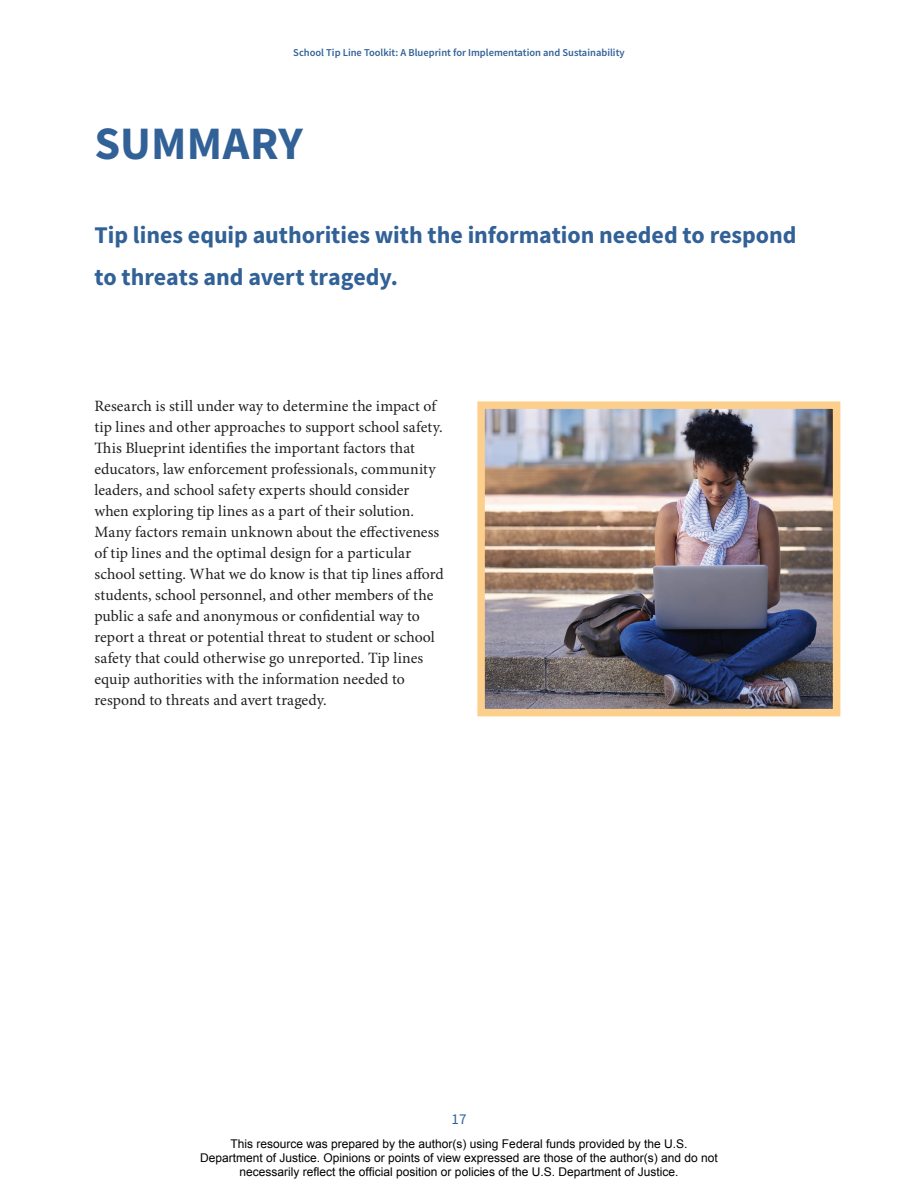
<style>
.page{position:relative;width:918px;height:1188px;background:#fff}
.page>*{position:absolute;margin:0;border:0;box-sizing:border-box;transform-origin:0 0}
.t1{font:700 46.5px "Source Sans Pro";letter-spacing:.005em;color:#316196}
.t2{font:700 24px "Source Sans Pro";color:#316196}
.t3{font:15.75px/21px "Minion Pro";color:#231f20}
.t4{font:15px "Source Sans Pro";color:#316196}
.t5{font:12px/14.4px "Arial";color:#000;text-align:center}
.t6{font:600 10.5px "Source Sans Pro";color:#316196}
</style>
<div class="page">
<img style="left:486px;top:410px;width:345px;height:297px">
<div style="left:477px;top:401px;width:363px;height:315px;border:8px solid #fdcf8c"></div>
<p class="t6" style="left:293px;top:45px;width:333px">School Tip Line Toolkit: A Blueprint for Implementation and Sustainability</p>
<h1 class="t1" style="left:94px;top:112px;width:210px">SUMMARY</h1>
<p class="t2" style="left:94px;top:219px;width:704px">Tip lines equip authorities with the information needed to respond</p>
<h2 class="t2" style="left:94px;top:261px;width:305px">to threats and avert tragedy.</h2>
<p class="t3" style="left:94px;top:396px;width:351px">Research is still under way to determine the impact of tip lines and other approaches to support school safety.<br>Tis Blueprint identifes the important factors that educators, law enforcement professionals, community leaders, and school safety experts should consider when exploring tip lines as a part of their solution.<br>Many factors remain unknown about the efectiveness of tip lines and the optimal design for a particular school setting. What we do know is that tip lines aford students, school personnel, and other members of the public a safe and anonymous or confdential way to report a threat or potential threat to student or school safety that could otherwise go unreported. Tip lines equip authorities with the information needed to respond to threats and avert tragedy.</p>
<p class="t4" style="left:452px;top:1110px;width:16px">17</p>
<p class="t5" style="left:200px;top:1136px;width:519px">This resource was prepared by the author(s) using Federal funds provided by the U.S.<br>Department of Justice. Opinions or points of view expressed are those of the author(s) and do not necessarily reflect the official position or policies of the U.S. Department of Justice.</p>
</div>
